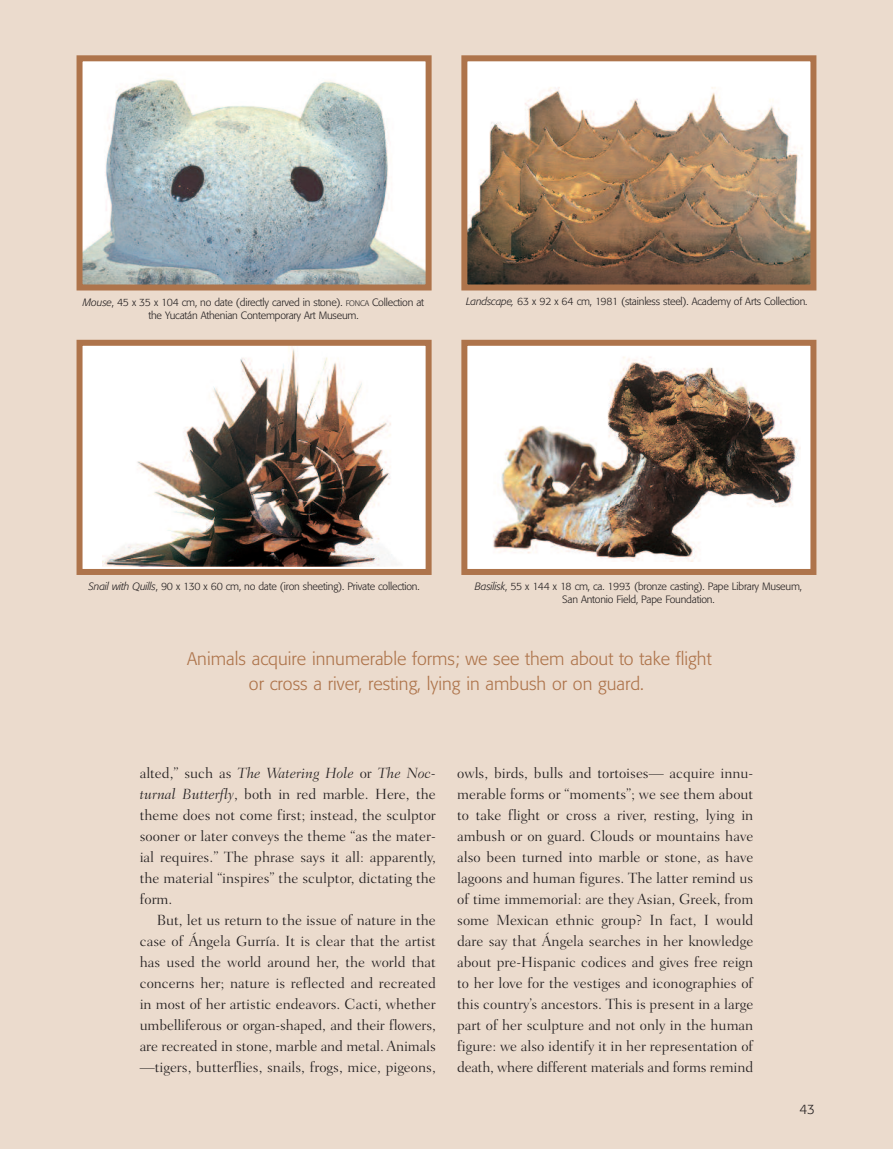
<style>
.page{position:relative;width:893px;height:1149px;background:#fff}
.page>*{position:absolute;margin:0;border:0;box-sizing:border-box;transform-origin:0 0}
.t1{font:300 18px/25.5px "Formata";color:#ae744b;text-align:center}
.t2{font:300 15px/21px "Fairfield LH";color:#231f20;text-align:justify}
.t3{font:300 13.5px "Formata";color:#231f20}
.t4{font:300 10.5px/13px "Formata";letter-spacing:-.015em;color:#231f20;text-align:center}
.s1{font-style:italic}
.s2{font-size:7.8px}
</style>
<div class="page">
<div style="left:0;top:0;width:893px;height:1148px;background:#ebdbcd"></div>
<img style="left:84px;top:62px;width:341px;height:221px">
<div style="left:77px;top:55px;width:355px;height:235px;border:6px solid #ae744b"></div>
<img style="left:468px;top:64px;width:341px;height:219px">
<div style="left:461px;top:55px;width:355px;height:235px;border:6px solid #ae744b"></div>
<div style="left:467px;top:346px;width:343px;height:222px;background:#fff"></div>
<img style="left:493px;top:357px;width:308px;height:204px">
<div style="left:461px;top:340px;width:355px;height:234px;border:6px solid #ae744b"></div>
<div style="left:83px;top:346px;width:343px;height:222px;background:#fff"></div>
<img style="left:102px;top:347px;width:296px;height:219px">
<div style="left:77px;top:340px;width:355px;height:234px;border:6px solid #ae744b"></div>
<p class="t4" style="left:83px;top:296px;width:343px"><span class="s1">Mouse</span>, 45 x 35 x 104 cm, no date (directly carved in stone). <span class="s2">FONCA</span> Collection at the Yucatán Athenian Contemporary Art Museum.</p>
<p class="t4" style="left:466px;top:296px;width:343px"><span class="s1">Landscape,</span> 63 x 92 x 64 cm, 1981 (stainless steel). Academy of Arts Collection.</p>
<p class="t4" style="left:89px;top:580px;width:333px"><span class="s1">Snail with Quills</span>, 90 x 130 x 60 cm, no date (iron sheeting). Private collection.</p>
<p class="t4" style="left:475px;top:580px;width:329px"><span class="s1">Basilisk</span>, 55 x 144 x 18 cm, ca. 1993 (bronze casting). Pape Library Museum,<br>San Antonio Field, Pape Foundation.</p>
<p class="t1" style="left:187px;top:646px;width:526px">Animals acquire innumerable forms; we see them about to take flight or cross a river, resting, lying in ambush or on guard.</p>
<p class="t2" style="left:140px;top:763px;width:298px">alted,” such as <span class="s1">The Watering Hole</span> or <span class="s1">The Noc&shy;turnal Butterfly</span>, both in red marble. Here, the theme does not come first; instead, the sculptor sooner or later conveys the theme “as the mater&shy;ial requires.” The phrase says it all: apparently, the material “inspires” the sculptor, dictating the form.</p>
<p class="t2" style="left:140px;top:910px;width:298px;text-indent:17px">But, let us return to the issue of nature in the case of Ángela Gurría. It is clear that the artist has used the world around her, the world that concerns her; nature is reflected and recreated in most of her artistic endeavors. Cacti, whether umbelliferous or organ-shaped, and their flowers, are recreated in stone, marble and metal. Animals —tigers, butterflies, snails, frogs, mice, pigeons,</p>
<p class="t2" style="left:457px;top:763px;width:298px">owls, birds, bulls and tortoises— acquire innu&shy;merable forms or “moments”; we see them about to take flight or cross a river, resting, lying in ambush or on guard. Clouds or mountains have also been turned into marble or stone, as have lagoons and human figures. The latter remind us of time immemorial: are they Asian, Greek, from some Mexican ethnic group? In fact, I would dare say that Ángela searches in her knowledge about pre-Hispanic codices and gives free reign to her love for the vestiges and iconographies of this country’s ancestors. This is present in a large part of her sculpture and not only in the human figure: we also identify it in her representation of death, where different materials and forms remind</p>
<p class="t3" style="left:799px;top:1102px;width:17px">43</p>
</div>
